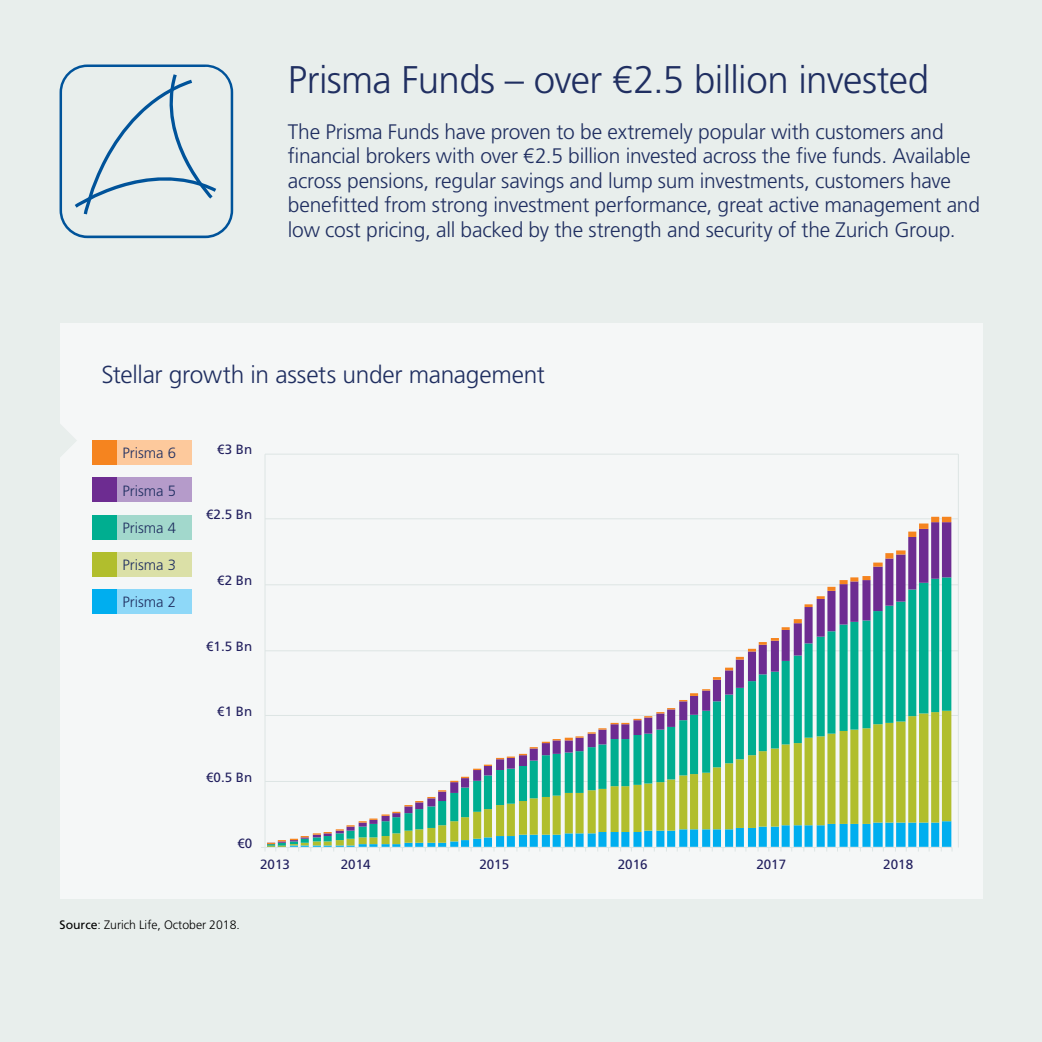
<style>
.page{position:relative;width:1042px;height:1042px;background:#e8eeec}
.page>*{position:absolute;margin:0;border:0;box-sizing:border-box;transform-origin:0 0}
.t1{font:300 38.5px "Frutiger";letter-spacing:-.015em;color:#202f61}
.t2{font:300 24.5px "Frutiger";letter-spacing:-.01em;color:#202f61}
.t3{font:300 21px/24.5px "Frutiger";letter-spacing:-.01em;color:#202f61}
.t4{font:300 14.88px "Frutiger";color:#202f61}
.t5{font:13.47px "Frutiger";color:#22205f}
.t6{font:300 12.25px "Frutiger";color:#000}
.s1{font-weight:400}
</style>
<div class="page">
<div style="left:60px;top:323px;width:922px;height:575px;background:#f5f7f7"></div>
<hr style="left:265px;top:454px;width:1px;height:393px;background:#dde5e4">
<hr style="left:958px;top:454px;width:1px;height:393px;background:#dde5e4">
<hr style="left:265px;top:781px;width:693px;height:1px;background:#dde5e4">
<hr style="left:265px;top:715px;width:693px;height:1px;background:#dde5e4">
<hr style="left:265px;top:650px;width:693px;height:1px;background:#dde5e4">
<hr style="left:265px;top:584px;width:693px;height:1px;background:#dde5e4">
<hr style="left:265px;top:518px;width:693px;height:1px;background:#dde5e4">
<hr style="left:265px;top:454px;width:693px;height:1px;background:#dde5e4">
<svg style="left:261px;top:821px;width:692px;height:30px"></svg>
<svg style="left:267px;top:517px;width:684px;height:327px"></svg>
<svg style="left:60px;top:424px;width:17px;height:33px"></svg>
<svg style="left:60px;top:64px;width:173px;height:174px"></svg>
<div style="left:117px;top:440px;width:74px;height:25px;background:#fdc99c"></div>
<div style="left:117px;top:477px;width:74px;height:25px;background:#b59bca"></div>
<div style="left:117px;top:515px;width:74px;height:24px;background:#a2d8cc"></div>
<div style="left:117px;top:552px;width:74px;height:25px;background:#dbe0a7"></div>
<div style="left:117px;top:589px;width:74px;height:25px;background:#8ed8f8"></div>
<div style="left:92px;top:440px;width:25px;height:25px;background:#f5841f"></div>
<div style="left:92px;top:477px;width:25px;height:25px;background:#6d2c91"></div>
<div style="left:92px;top:515px;width:25px;height:24px;background:#00ae90"></div>
<div style="left:92px;top:552px;width:25px;height:25px;background:#b1be2d"></div>
<div style="left:92px;top:589px;width:25px;height:25px;background:#00aeef"></div>
<h1 class="t1" style="left:288px;top:58px;width:643px">Prisma Funds – over €2.5 billion invested</h1>
<p class="t3" style="left:288px;top:120px;width:694px">The Prisma Funds have proven to be extremely popular with customers and financial brokers with over €2.5 billion invested across the five funds. Available across pensions, regular savings and lump sum investments, customers have benefitted from strong investment performance, great active management and low cost pricing, all backed by the strength and security of the Zurich Group.</p>
<p class="t2" style="left:102px;top:361px;width:445px">Stellar growth in assets under management</p>
<p class="t4" style="left:122px;top:445px;width:55px">Prisma 6</p>
<p class="t4" style="left:122px;top:482px;width:55px">Prisma 5</p>
<p class="t4" style="left:122px;top:519px;width:55px">Prisma 4</p>
<p class="t4" style="left:122px;top:556px;width:55px">Prisma 3</p>
<p class="t4" style="left:122px;top:593px;width:55px">Prisma 2</p>
<p class="t5" style="left:217px;top:441px;width:37px">€3 Bn</p>
<p class="t5" style="left:206px;top:506px;width:48px">€2.5 Bn</p>
<p class="t5" style="left:217px;top:572px;width:37px">€2 Bn</p>
<p class="t5" style="left:206px;top:638px;width:48px">€1.5 Bn</p>
<p class="t5" style="left:217px;top:703px;width:37px">€1 Bn</p>
<p class="t5" style="left:206px;top:769px;width:48px">€0.5 Bn</p>
<p class="t5" style="left:237px;top:835px;width:16px">€0</p>
<p class="t5" style="left:260px;top:856px;width:31px">2013</p>
<p class="t5" style="left:341px;top:856px;width:31px">2014</p>
<p class="t5" style="left:479px;top:856px;width:31px">2015</p>
<p class="t5" style="left:618px;top:856px;width:31px">2016</p>
<p class="t5" style="left:756px;top:856px;width:31px">2017</p>
<p class="t5" style="left:883px;top:856px;width:31px">2018</p>
<p class="t6" style="left:60px;top:917px;width:182px"><span class="s1">Source</span>: Zurich Life, October 2018.</p>
</div>
